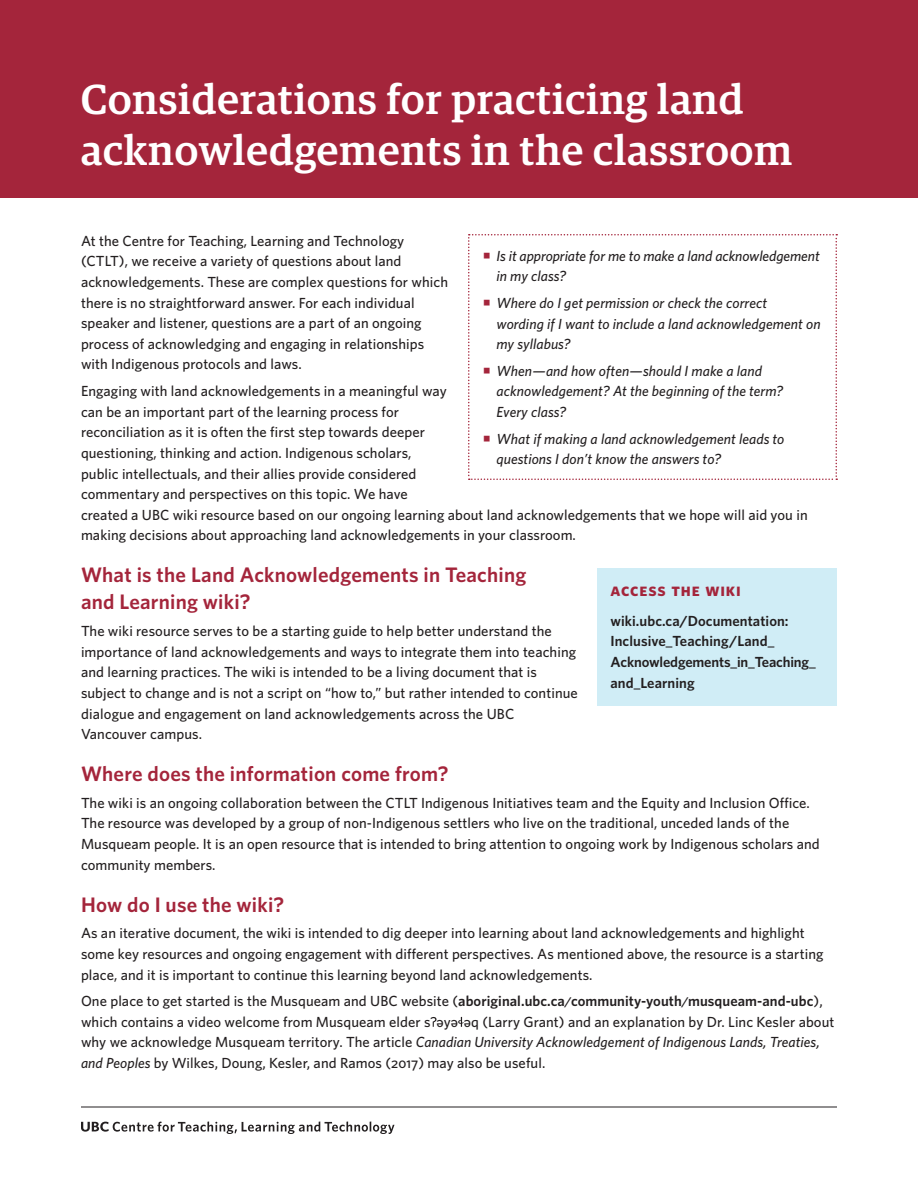
<style>
.page{position:relative;width:918px;height:1188px;background:#fff}
.page>*{position:absolute;margin:0;border:0;box-sizing:border-box;transform-origin:0 0}
.t1{font:500 42px/51px "Guardian Egyp";letter-spacing:.025em;color:#fff}
.t2{font:600 21px/27px "Whitney";letter-spacing:.01em;color:#a4253b}
.t3{font:700 18px "Whitney";letter-spacing:.05em;color:#a4253b}
.t4{font:500 14.7px/20.5px "Whitney";letter-spacing:.005em;color:#231f20}
.t5{font:italic 500 14.7px/20.5px "Whitney";letter-spacing:.005em;color:#231f20}
.t6{font:600 14.7px/20.5px "Whitney";letter-spacing:.005em;color:#231f20}
.s1{font-weight:600}
.s2{font-style:italic}
</style>
<div class="page">
<div style="left:0;top:0;width:918px;height:198px;background:#a4253b"></div>
<svg style="left:81px;top:1121px;width:313px;height:13px"></svg>
<svg style="left:431px;top:1017px;width:6px;height:10px"></svg>
<svg style="left:458px;top:1017px;width:6px;height:10px"></svg>
<div style="left:597px;top:568px;width:240px;height:138px;background:#d0edf6"></div>
<hr style="left:81px;top:1107px;width:756px;height:1px;background:#231f20">
<svg style="left:468px;top:234px;width:369px;height:246px"></svg>
<h1 class="t1" style="left:81px;top:71px;width:713px">Considerations for practicing land acknowledgements in the classroom</h1>
<p class="t4" style="left:81px;top:230px;width:369px">At the Centre for Teaching, Learning and Technology (CTLT), we receive a variety of questions about land acknowledgements. These are complex questions for which there is no straightforward answer. For each individual speaker and listener, questions are a part of an ongoing process of acknowledging and engaging in relationships with Indigenous protocols and laws.</p>
<p class="t4" style="left:81px;top:380px;width:728px">Engaging with land acknowledgements in a meaningful way<br>can be an important part of the learning process for<br>reconciliation as it is often the first step towards deeper<br>questioning, thinking and action. Indigenous scholars,<br>public intellectuals, and their allies provide considered<br>commentary and perspectives on this topic. We have<br>created a UBC wiki resource based on our ongoing learning about land acknowledgements that we hope will aid you in making decisions about approaching land acknowledgements in your classroom.</p>
<h2 class="t2" style="left:81px;top:561px;width:447px">What is the Land Acknowledgements in Teaching and Learning wiki?</h2>
<p class="t4" style="left:81px;top:620px;width:498px">The wiki resource serves to be a starting guide to help better understand the importance of land acknowledgements and ways to integrate them into teaching and learning practices. The wiki is intended to be a living document that is subject to change and is not a script on “how to,” but rather intended to continue dialogue and engagement on land acknowledgements across the UBC Vancouver campus.</p>
<h2 class="t2" style="left:81px;top:760px;width:369px">Where does the information come from?</h2>
<p class="t4" style="left:81px;top:792px;width:740px">The wiki is an ongoing collaboration between the CTLT Indigenous Initiatives team and the Equity and Inclusion Office.<br>The resource was developed by a group of non-Indigenous settlers who live on the traditional, unceded lands of the Musqueam people. It is an open resource that is intended to bring attention to ongoing work by Indigenous scholars and community members.</p>
<h2 class="t2" style="left:81px;top:890px;width:205px">How do I use the wiki?</h2>
<p class="t4" style="left:81px;top:923px;width:744px">As an iterative document, the wiki is intended to dig deeper into learning about land acknowledgements and highlight some key resources and ongoing engagement with different perspectives. As mentioned above, the resource is a starting place, and it is important to continue this learning beyond land acknowledgements.</p>
<p class="t4" style="left:81px;top:991px;width:755px">One place to get started is the Musqueam and UBC website (<span class="s1">aboriginal.ubc.ca/community-youth/musqueam-and-ubc</span>), which contains a video welcome from Musqueam elder s əyə əq (Larry Grant) and an explanation by Dr. Linc Kesler about why we acknowledge Musqueam territory. The article <span class="s2">Canadian University Acknowledgement of Indigenous Lands, Treaties, and Peoples</span> by Wilkes, Doung, Kesler, and Ramos (2017) may also be useful.</p>
<p class="t5" style="left:496px;top:245px;width:325px">Is it appropriate for me to make a land acknowledgement in my class?</p>
<p class="t5" style="left:496px;top:292px;width:326px">Where do I get permission or check the correct<br>wording if I want to include a land acknowledgement on my syllabus?</p>
<p class="t5" style="left:496px;top:360px;width:288px">When—and how often—should I make a land acknowledgement? At the beginning of the term?<br>Every class?</p>
<p class="t5" style="left:496px;top:428px;width:289px">What if making a land acknowledgement leads to questions I don’t know the answers to?</p>
<p class="t3" style="left:610px;top:578px;width:132px">access the wiki</p>
<p class="t6" style="left:610px;top:610px;width:207px">wiki.ubc.ca/Documentation:<br>Inclusive_Teaching/Land_<br>Acknowledgements_in_Teaching_ and_Learning</p>
</div>
